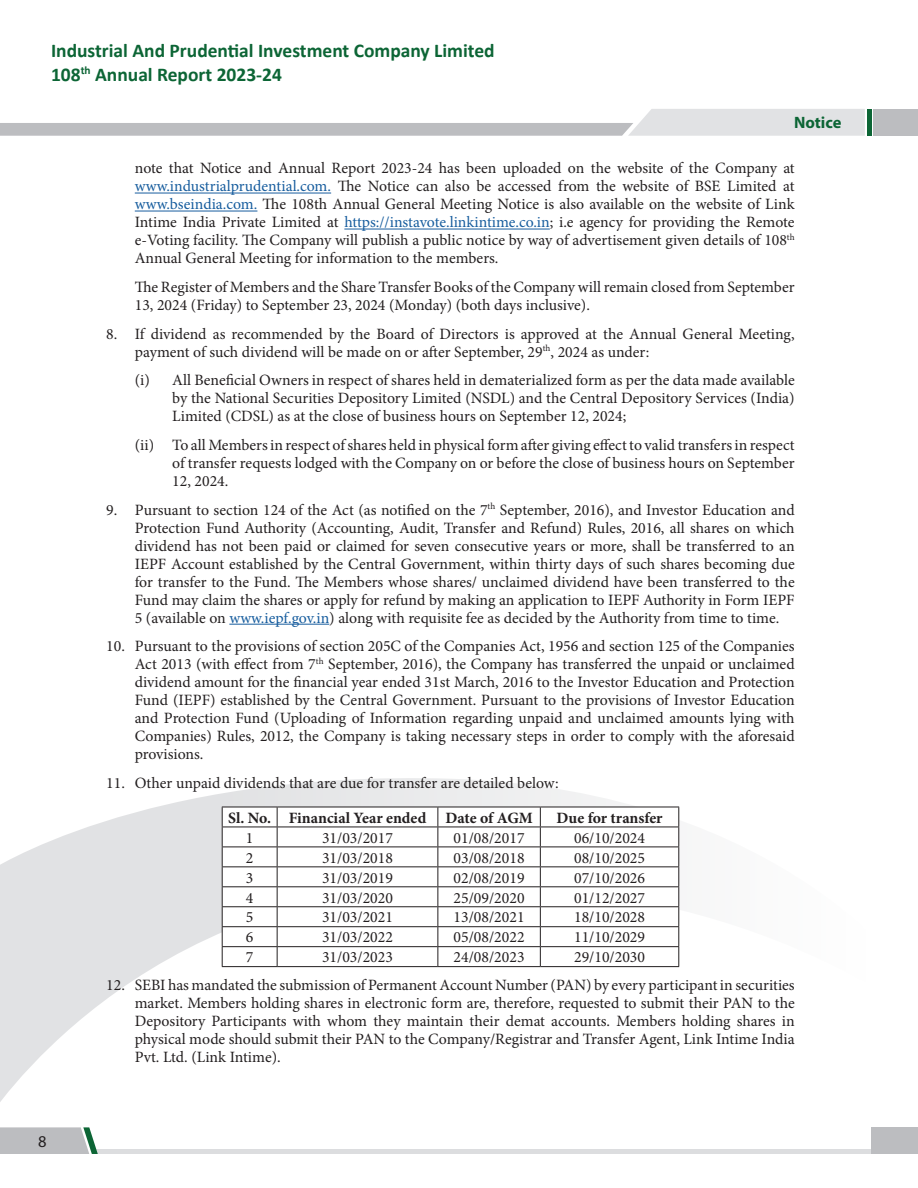
<style>
.page{position:relative;width:918px;height:1188px;background:#fff}
.page>*{position:absolute;margin:0;border:0;box-sizing:border-box;transform-origin:0 0}
.t1{font:700 19.5px/23.4px "Calibri";color:#0c6535}
.t2{font:700 16.5px "Myriad Pro";color:#0c6535}
.t3{font:16.5px "Myriad Pro";color:#231f20}
.t4{font:15.75px/18px "Minion Pro";color:#231f20;text-align:justify}
.t5{font:700 15.75px "Minion Pro";letter-spacing:-.005em;color:#231f20}
.s1{color:#175d9e}
</style>
<div class="page">
<svg style="left:0;top:778px;width:680px;height:324px"></svg>
<hr style="left:867px;top:109px;width:4px;height:27px;background:#0c6535">
<svg style="left:0;top:109px;width:865px;height:27px"></svg>
<div style="left:96px;top:1149px;width:822px;height:5px;background:#dcdddf"></div>
<svg style="left:0;top:1127px;width:98px;height:27px;background:#b7bdbc"></svg>
<div style="left:871px;top:1127px;width:47px;height:27px;background:#bcbdc0"></div>
<div style="left:873px;top:109px;width:45px;height:27px;background:#bcbdc0"></div>
<hr style="left:135px;top:193px;width:196px;height:1px;background:#175d9e">
<hr style="left:135px;top:211px;width:122px;height:1px;background:#175d9e">
<hr style="left:344px;top:229px;width:206px;height:1px;background:#175d9e">
<hr style="left:229px;top:624px;width:100px;height:1px;background:#175d9e">
<svg style="left:223px;top:808px;width:455px;height:158px"></svg>
<hr style="left:222px;top:807px;width:55px;height:1px;background:#231f20">
<hr style="left:277px;top:807px;width:161px;height:1px;background:#231f20">
<hr style="left:438px;top:807px;width:102px;height:1px;background:#231f20">
<hr style="left:540px;top:807px;width:139px;height:1px;background:#231f20">
<hr style="left:222px;top:827px;width:55px;height:1px;background:#231f20">
<hr style="left:277px;top:827px;width:161px;height:1px;background:#231f20">
<hr style="left:438px;top:827px;width:102px;height:1px;background:#231f20">
<hr style="left:540px;top:827px;width:139px;height:1px;background:#231f20">
<hr style="left:222px;top:847px;width:55px;height:1px;background:#231f20">
<hr style="left:277px;top:847px;width:161px;height:1px;background:#231f20">
<hr style="left:438px;top:847px;width:102px;height:1px;background:#231f20">
<hr style="left:540px;top:847px;width:139px;height:1px;background:#231f20">
<hr style="left:222px;top:866px;width:55px;height:1px;background:#231f20">
<hr style="left:277px;top:866px;width:161px;height:1px;background:#231f20">
<hr style="left:438px;top:866px;width:102px;height:1px;background:#231f20">
<hr style="left:540px;top:866px;width:139px;height:1px;background:#231f20">
<hr style="left:222px;top:886px;width:55px;height:1px;background:#231f20">
<hr style="left:277px;top:886px;width:161px;height:1px;background:#231f20">
<hr style="left:438px;top:886px;width:102px;height:1px;background:#231f20">
<hr style="left:540px;top:886px;width:139px;height:1px;background:#231f20">
<hr style="left:222px;top:906px;width:55px;height:1px;background:#231f20">
<hr style="left:277px;top:906px;width:161px;height:1px;background:#231f20">
<hr style="left:438px;top:906px;width:102px;height:1px;background:#231f20">
<hr style="left:540px;top:906px;width:139px;height:1px;background:#231f20">
<hr style="left:222px;top:926px;width:55px;height:1px;background:#231f20">
<hr style="left:277px;top:926px;width:161px;height:1px;background:#231f20">
<hr style="left:438px;top:926px;width:102px;height:1px;background:#231f20">
<hr style="left:540px;top:926px;width:139px;height:1px;background:#231f20">
<hr style="left:222px;top:946px;width:55px;height:1px;background:#231f20">
<svg style="left:222px;top:807px;width:1px;height:159px"></svg>
<hr style="left:277px;top:946px;width:161px;height:1px;background:#231f20">
<svg style="left:277px;top:807px;width:1px;height:159px"></svg>
<hr style="left:438px;top:946px;width:102px;height:1px;background:#231f20">
<svg style="left:437px;top:807px;width:1px;height:159px"></svg>
<hr style="left:540px;top:946px;width:139px;height:1px;background:#231f20">
<svg style="left:540px;top:807px;width:1px;height:159px"></svg>
<svg style="left:678px;top:807px;width:1px;height:159px"></svg>
<hr style="left:222px;top:966px;width:55px;height:1px;background:#231f20">
<hr style="left:277px;top:966px;width:161px;height:1px;background:#231f20">
<hr style="left:438px;top:966px;width:102px;height:1px;background:#231f20">
<hr style="left:540px;top:966px;width:139px;height:1px;background:#231f20">
<p class="t1" style="left:51px;top:39px;width:445px">Industrial And Prudential Investment Company Limited<br>108<sup>th</sup> Annual Report 2023-24</p>
<p class="t2" style="left:794px;top:114px;width:49px">Notice</p>
<p class="t3" style="left:38px;top:1131px;width:10px">8</p>
<p class="t4" style="left:135px;top:159px;width:661px">note that Notice and Annual Report 2023-24 has been uploaded on the website of the Company at <span class="s1">www.industrialprudential.com.</span> The Notice can also be accessed from the website of BSE Limited at <span class="s1">www.bseindia.com.</span> The 108th Annual General Meeting Notice is also available on the website of Link Intime India Private Limited at <span class="s1">https://instavote.linkintime.co.in</span>; i.e agency for providing the Remote e-Voting facility. The Company will publish a public notice by way of advertisement given details of 108<sup>th </sup>Annual General Meeting for information to the members.</p>
<p class="t4" style="left:135px;top:278px;width:661px">The Register of Members and the Share Transfer Books of the Company will remain closed from September<br>13, 2024 (Friday) to September 23, 2024 (Monday) (both days inclusive).</p>
<p class="t4" style="left:135px;top:325px;width:661px;text-indent:-28px">8. If dividend as recommended by the Board of Directors is approved at the Annual General Meeting, payment of such dividend will be made on or after September, 29<sup>th</sup>, 2024 as under:</p>
<p class="t4" style="left:172px;top:371px;width:624px;text-indent:-37px">(i) All Beneficial Owners in respect of shares held in dematerialized form as per the data made available by the National Securities Depository Limited (NSDL) and the Central Depository Services (India)<br>Limited (CDSL) as at the close of business hours on September 12, 2024;</p>
<p class="t4" style="left:172px;top:436px;width:624px;text-indent:-37px">(ii) To all Members in respect of shares held in physical form after giving effect to valid transfers in respect of transfer requests lodged with the Company on or before the close of business hours on September 12, 2024.</p>
<p class="t4" style="left:135px;top:501px;width:661px;text-indent:-28px">9. Pursuant to section 124 of the Act (as notified on the 7<sup>th</sup> September, 2016), and Investor Education and Protection Fund Authority (Accounting, Audit, Transfer and Refund) Rules, 2016, all shares on which dividend has not been paid or claimed for seven consecutive years or more, shall be transferred to an IEPF Account established by the Central Government, within thirty days of such shares becoming due for transfer to the Fund. The Members whose shares/ unclaimed dividend have been transferred to the Fund may claim the shares or apply for refund by making an application to IEPF Authority in Form IEPF 5 (available on <span class="s1">www.iepf.gov.in</span>) along with requisite fee as decided by the Authority from time to time.</p>
<p class="t4" style="left:135px;top:637px;width:661px;text-indent:-28px">10. Pursuant to the provisions of section 205C of the Companies Act, 1956 and section 125 of the Companies Act 2013 (with effect from 7<sup>th</sup> September, 2016), the Company has transferred the unpaid or unclaimed dividend amount for the financial year ended 31st March, 2016 to the Investor Education and Protection Fund (IEPF) established by the Central Government. Pursuant to the provisions of Investor Education and Protection Fund (Uploading of Information regarding unpaid and unclaimed amounts lying with Companies) Rules, 2012, the Company is taking necessary steps in order to comply with the aforesaid provisions.</p>
<p class="t4" style="left:106px;top:774px;width:454px">11. Other unpaid dividends that are due for transfer are detailed below:</p>
<p class="t5" style="left:228px;top:807px;width:44px">Sl. No.</p>
<p class="t5" style="left:289px;top:807px;width:139px">Financial Year ended</p>
<p class="t5" style="left:445px;top:807px;width:89px">Date of AGM</p>
<p class="t5" style="left:557px;top:807px;width:108px">Due for transfer</p>
<p class="t4" style="left:246px;top:829px;width:9px">1</p>
<p class="t4" style="left:322px;top:829px;width:72px">31/03/2017</p>
<p class="t4" style="left:454px;top:829px;width:72px">01/08/2017</p>
<p class="t4" style="left:574px;top:829px;width:72px">06/10/2024</p>
<p class="t4" style="left:246px;top:849px;width:9px">2</p>
<p class="t4" style="left:322px;top:849px;width:72px">31/03/2018</p>
<p class="t4" style="left:454px;top:849px;width:72px">03/08/2018</p>
<p class="t4" style="left:574px;top:849px;width:72px">08/10/2025</p>
<p class="t4" style="left:246px;top:869px;width:9px">3</p>
<p class="t4" style="left:322px;top:869px;width:72px">31/03/2019</p>
<p class="t4" style="left:454px;top:869px;width:72px">02/08/2019</p>
<p class="t4" style="left:574px;top:869px;width:72px">07/10/2026</p>
<p class="t4" style="left:246px;top:889px;width:9px">4</p>
<p class="t4" style="left:322px;top:889px;width:72px">31/03/2020</p>
<p class="t4" style="left:454px;top:889px;width:72px">25/09/2020</p>
<p class="t4" style="left:574px;top:889px;width:72px">01/12/2027</p>
<p class="t4" style="left:246px;top:909px;width:9px">5</p>
<p class="t4" style="left:322px;top:909px;width:72px">31/03/2021</p>
<p class="t4" style="left:454px;top:909px;width:72px">13/08/2021</p>
<p class="t4" style="left:574px;top:909px;width:72px">18/10/2028</p>
<p class="t4" style="left:246px;top:928px;width:9px">6</p>
<p class="t4" style="left:322px;top:928px;width:72px">31/03/2022</p>
<p class="t4" style="left:454px;top:928px;width:72px">05/08/2022</p>
<p class="t4" style="left:574px;top:928px;width:72px">11/10/2029</p>
<p class="t4" style="left:246px;top:948px;width:9px">7</p>
<p class="t4" style="left:322px;top:948px;width:72px">31/03/2023</p>
<p class="t4" style="left:454px;top:948px;width:72px">24/08/2023</p>
<p class="t4" style="left:574px;top:948px;width:72px">29/10/2030</p>
<p class="t4" style="left:135px;top:976px;width:661px;text-indent:-28px">12. SEBI has mandated the submission of Permanent Account Number (PAN) by every participant in securities market. Members holding shares in electronic form are, therefore, requested to submit their PAN to the Depository Participants with whom they maintain their demat accounts. Members holding shares in physical mode should submit their PAN to the Company/Registrar and Transfer Agent, Link Intime India Pvt. Ltd. (Link Intime).</p>
</div>
